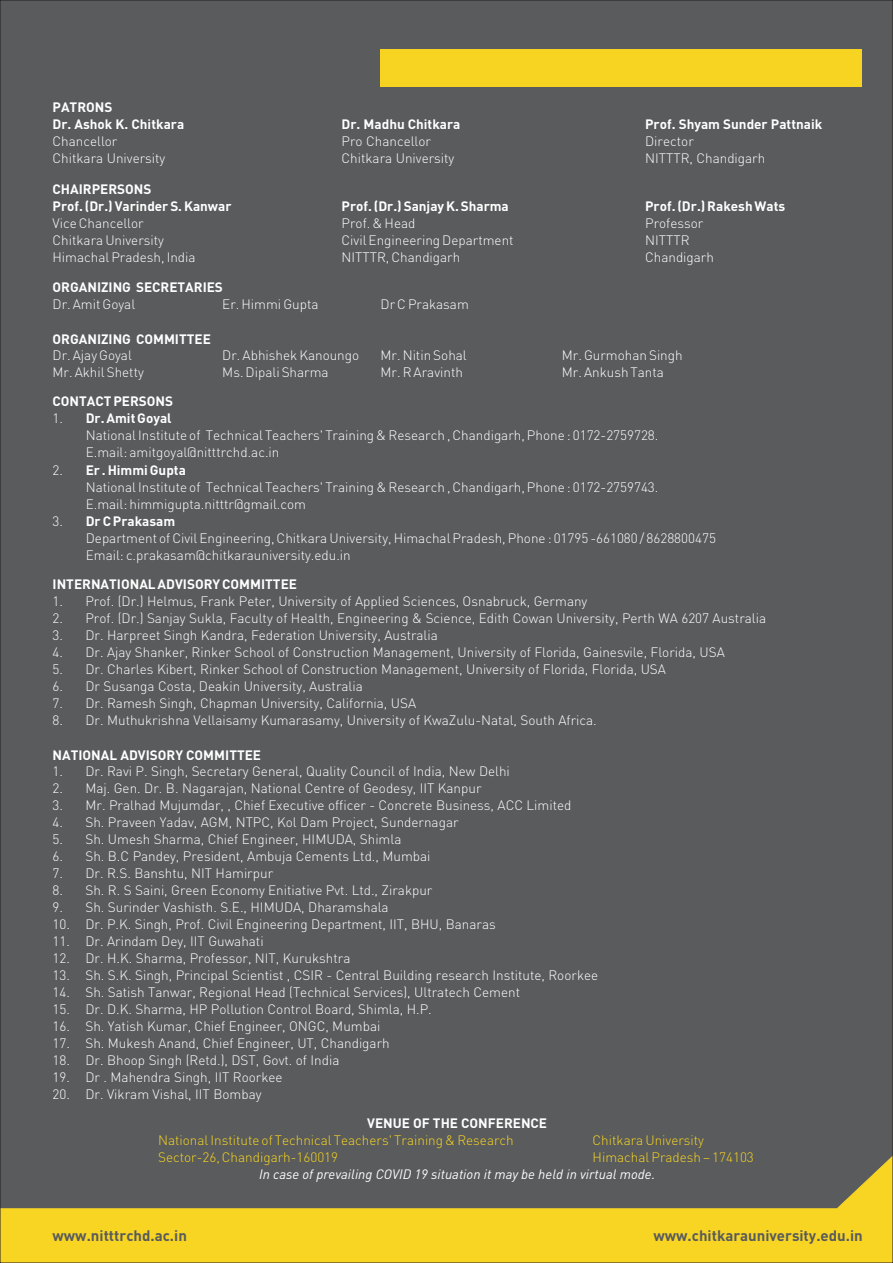
<style>
.page{position:relative;width:893px;height:1263px;background:#595b5c}
.page>*{position:absolute;margin:0;border:0;box-sizing:border-box;transform-origin:0 0}
.t1{font:15px "DIN Bold";color:#595b5c}
.t2{font:300 13.5px "DIN";color:#fff}
.t3{font:13.5px "DIN Bold";color:#fff}
.t4{font:700 13.5px "DI Nbek";color:#fff}
.t5{font:300 13.5px "DIN";color:#f8d523}
.t6{font:italic 13.5px "DIN";color:#fff}
.s1{font-family:"DIN";font-weight:300}
</style>
<div class="page">
<svg style="left:2px;top:1157px;width:889px;height:104px;fill:#f8d523"></svg>
<div style="left:381px;top:49px;width:481px;height:37px;background:#f7d422"></div>
<p class="t3" style="left:53px;top:99px;width:61px">PATRONS</p>
<p class="t4" style="left:53px;top:120px;width:133px">Dr. Ashok K. Chitkara</p>
<p class="t4" style="left:342px;top:120px;width:120px">Dr. Madhu Chitkara</p>
<p class="t4" style="left:645px;top:120px;width:179px">Prof. Shyam Sunder Pattnaik</p>
<p class="t2" style="left:53px;top:153px;width:114px">Chitkara University</p>
<p class="t2" style="left:342px;top:153px;width:114px">Chitkara University</p>
<p class="t2" style="left:645px;top:153px;width:122px">NITTTR, Chandigarh</p>
<p class="t3" style="left:53px;top:180px;width:100px">CHAIRPERSONS</p>
<p class="t2" style="left:53px;top:136px;width:66px">Chancellor</p>
<p class="t2" style="left:342px;top:136px;width:91px">Pro Chancellor</p>
<p class="t2" style="left:645px;top:136px;width:50px">Director</p>
<p class="t4" style="left:53px;top:201px;width:180px">Prof. (Dr.) Varinder S. Kanwar</p>
<p class="t4" style="left:342px;top:201px;width:169px">Prof. (Dr.) Sanjay K. Sharma</p>
<p class="t4" style="left:645px;top:201px;width:142px">Prof. (Dr.) Rakesh Wats</p>
<p class="t2" style="left:53px;top:218px;width:93px">Vice Chancellor</p>
<p class="t2" style="left:342px;top:218px;width:75px">Prof. &amp; Head</p>
<p class="t2" style="left:645px;top:218px;width:60px">Professor</p>
<p class="t2" style="left:53px;top:235px;width:113px">Chitkara University</p>
<p class="t2" style="left:342px;top:235px;width:174px">Civil Engineering Department</p>
<p class="t2" style="left:645px;top:235px;width:46px">NITTTR</p>
<p class="t2" style="left:53px;top:252px;width:145px">Himachal Pradesh, India</p>
<p class="t2" style="left:342px;top:252px;width:120px">NITTTR, Chandigarh</p>
<p class="t2" style="left:645px;top:252px;width:70px">Chandigarh</p>
<p class="t3" style="left:53px;top:279px;width:172px">ORGANIZING SECRETARIES</p>
<p class="t2" style="left:53px;top:299px;width:84px">Dr. Amit Goyal</p>
<p class="t2" style="left:222px;top:299px;width:98px">Er. Himmi Gupta</p>
<p class="t2" style="left:380px;top:299px;width:90px">Dr C Prakasam</p>
<p class="t2" style="left:53px;top:350px;width:81px">Dr. Ajay Goyal</p>
<p class="t2" style="left:222px;top:350px;width:138px">Dr. Abhishek Kanoungo</p>
<p class="t2" style="left:380px;top:350px;width:88px">Mr. Nitin Sohal</p>
<p class="t2" style="left:562px;top:350px;width:122px">Mr. Gurmohan Singh</p>
<p class="t3" style="left:53px;top:392px;width:122px">CONTACT PERSONS</p>
<p class="t3" style="left:53px;top:330px;width:160px">ORGANIZING COMMITTEE</p>
<p class="t2" style="left:53px;top:367px;width:93px">Mr. Akhil Shetty</p>
<p class="t2" style="left:222px;top:367px;width:108px">Ms. Dipali Sharma</p>
<p class="t2" style="left:380px;top:367px;width:84px">Mr. R Aravinth</p>
<p class="t2" style="left:562px;top:367px;width:104px">Mr. Ankush Tanta</p>
<p class="t3" style="left:53px;top:410px;width:121px"><span class="s1">1.</span> Dr. Amit Goyal</p>
<p class="t2" style="left:86px;top:430px;width:574px">National Institute of Technical Teachers' Training &amp; Research , Chandigarh, Phone : 0172-2759728.</p>
<p class="t2" style="left:86px;top:447px;width:195px">E.mail: amitgoyal@nitttrchd.ac.in</p>
<p class="t3" style="left:53px;top:461px;width:135px"><span class="s1">2.</span> Er . Himmi Gupta</p>
<p class="t2" style="left:86px;top:499px;width:222px">E.mail: himmigupta.nitttr@gmail.com</p>
<p class="t3" style="left:53px;top:513px;width:124px"><span class="s1">3.</span> Dr C Prakasam</p>
<p class="t2" style="left:86px;top:482px;width:574px">National Institute of Technical Teachers' Training &amp; Research , Chandigarh, Phone : 0172-2759743.</p>
<p class="t2" style="left:86px;top:533px;width:632px">Department of Civil Engineering, Chitkara University, Himachal Pradesh, Phone : 01795 -661080 / 8628800475</p>
<p class="t2" style="left:86px;top:550px;width:267px">Email: c.prakasam@chitkarauniversity.edu.in</p>
<p class="t3" style="left:53px;top:576px;width:246px">INTERNATIONAL ADVISORY COMMITTEE</p>
<p class="t2" style="left:53px;top:596px;width:536px">1. Prof. (Dr.) Helmus, Frank Peter, University of Applied Sciences, Osnabruck, Germany</p>
<p class="t2" style="left:53px;top:613px;width:715px">2. Prof. (Dr.) Sanjay Sukla, Faculty of Health, Engineering &amp; Science, Edith Cowan University, Perth WA 6207 Australia</p>
<p class="t2" style="left:53px;top:630px;width:387px">3. Dr. Harpreet Singh Kandra, Federation University, Australia</p>
<p class="t2" style="left:53px;top:647px;width:674px">4. Dr. Ajay Shanker, Rinker School of Construction Management, University of Florida, Gainesvile, Florida, USA</p>
<p class="t2" style="left:53px;top:664px;width:615px">5. Dr. Charles Kibert, Rinker School of Construction Management, University of Florida, Florida, USA</p>
<p class="t2" style="left:53px;top:681px;width:312px">6. Dr Susanga Costa, Deakin University, Australia</p>
<p class="t2" style="left:53px;top:698px;width:365px">7. Dr. Ramesh Singh, Chapman University, California, USA</p>
<p class="t2" style="left:53px;top:715px;width:546px">8. Dr. Muthukrishna Vellaisamy Kumarasamy, University of KwaZulu-Natal, South Africa.</p>
<p class="t3" style="left:53px;top:746px;width:210px">NATIONAL ADVISORY COMMITTEE</p>
<p class="t2" style="left:53px;top:766px;width:459px">1. Dr. Ravi P. Singh, Secretary General, Quality Council of India, New Delhi</p>
<p class="t2" style="left:53px;top:783px;width:430px">2. Maj. Gen. Dr. B. Nagarajan, National Centre of Geodesy, IIT Kanpur</p>
<p class="t2" style="left:53px;top:800px;width:520px">3. Mr. Pralhad Mujumdar, , Chief Executive officer - Concrete Business, ACC Limited</p>
<p class="t2" style="left:53px;top:817px;width:408px">4. Sh. Praveen Yadav, AGM, NTPC, Kol Dam Project, Sundernagar</p>
<p class="t2" style="left:53px;top:834px;width:350px">5. Sh. Umesh Sharma, Chief Engineer, HIMUDA, Shimla</p>
<p class="t2" style="left:53px;top:851px;width:379px">6. Sh. B.C Pandey, President, Ambuja Cements Ltd., Mumbai</p>
<p class="t2" style="left:53px;top:868px;width:222px">7. Dr. R.S. Banshtu, NIT Hamirpur</p>
<p class="t2" style="left:53px;top:885px;width:381px">8. Sh. R. S Saini, Green Economy Enitiative Pvt. Ltd., Zirakpur</p>
<p class="t2" style="left:53px;top:902px;width:338px">9. Sh. Surinder Vashisth. S.E., HIMUDA, Dharamshala</p>
<p class="t2" style="left:53px;top:936px;width:213px">11. Dr. Arindam Dey, IIT Guwahati</p>
<p class="t2" style="left:53px;top:919px;width:445px">10. Dr. P.K. Singh, Prof. Civil Engineering Department, IIT, BHU, Banaras</p>
<p class="t2" style="left:53px;top:953px;width:299px">12. Dr. H.K. Sharma, Professor, NIT, Kurukshtra</p>
<p class="t2" style="left:53px;top:970px;width:547px">13. Sh. S.K. Singh, Principal Scientist , CSIR - Central Building research Institute, Roorkee</p>
<p class="t2" style="left:53px;top:987px;width:469px">14. Sh. Satish Tanwar, Regional Head (Technical Services), Ultratech Cement</p>
<p class="t2" style="left:53px;top:1004px;width:381px">15. Dr. D.K. Sharma, HP Pollution Control Board, Shimla, H.P.</p>
<p class="t2" style="left:53px;top:1021px;width:329px">16. Sh. Yatish Kumar, Chief Engineer, ONGC, Mumbai</p>
<p class="t2" style="left:53px;top:1038px;width:339px">17. Sh. Mukesh Anand, Chief Engineer, UT, Chandigarh</p>
<p class="t2" style="left:53px;top:1072px;width:232px">19. Dr . Mahendra Singh, IIT Roorkee</p>
<p class="t2" style="left:53px;top:1055px;width:288px">18. Dr. Bhoop Singh (Retd.), DST, Govt. of India</p>
<p class="t2" style="left:53px;top:1089px;width:210px">20. Dr. Vikram Vishal, IIT Bombay</p>
<p class="t3" style="left:367px;top:1114px;width:181px">VENUE OF THE CONFERENCE</p>
<p class="t5" style="left:158px;top:1135px;width:357px">National Institute of Technical Teachers' Training &amp; Research</p>
<p class="t5" style="left:593px;top:1135px;width:113px">Chitkara University</p>
<p class="t5" style="left:158px;top:1152px;width:182px">Sector-26, Chandigarh-160019</p>
<p class="t5" style="left:593px;top:1152px;width:163px">Himachal Pradesh – 174103</p>
<p class="t6" style="left:259px;top:1169px;width:398px">In case of prevailing COVID 19 situation it may be held in virtual mode.</p>
<p class="t1" style="left:53px;top:1226px;width:136px">www.nitttrchd.ac.in</p>
<p class="t1" style="left:653px;top:1226px;width:211px">www.chitkarauniversity.edu.in</p>
</div>
